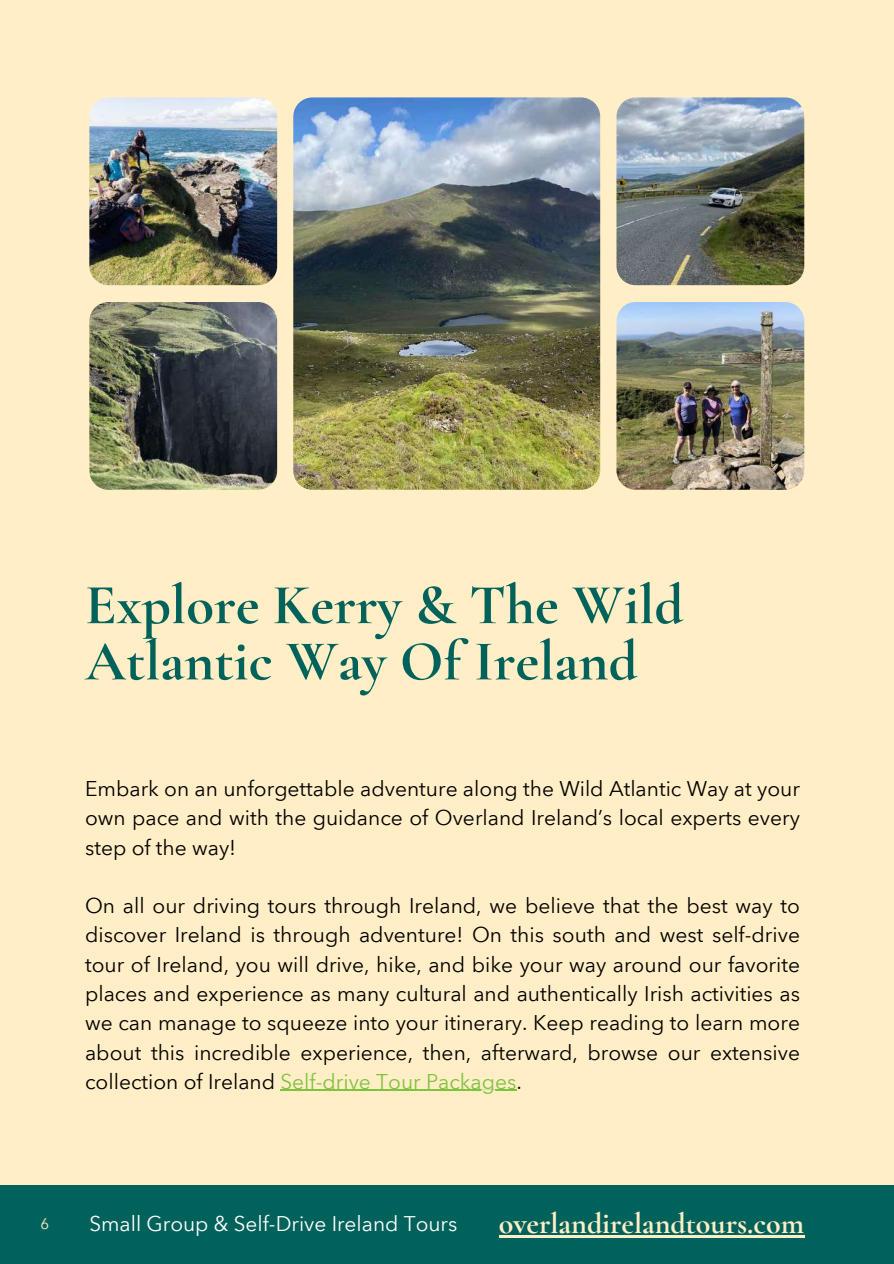
<style>
.page{position:relative;width:894px;height:1264px;background:#fff}
.page>*{position:absolute;margin:0;border:0;box-sizing:border-box;transform-origin:0 0}
.t1{font:700 57px/56.2px "Cormorant Garamond";color:#00625b}
.t2{font:700 30px "Cormorant Garamond";color:#ffeec6}
.t3{font:21px/29.2px "Avenir Next Arabic";color:#000;text-align:justify}
.t4{font:20.85px "Avenir Next Arabic";color:#fff}
.t5{font:15px "Avenir Next Arabic";color:#ffeec6}
.s1{color:#7fc241}
</style>
<div class="page">
<div style="left:0;top:0;width:893px;height:1263px;background:#ffeec6"></div>
<hr style="left:280px;top:1089px;width:236px;height:2px;background:#7fc241">
<div style="left:0;top:1184px;width:893px;height:79px;background:#00625b"></div>
<hr style="left:498px;top:1235px;width:306px;height:2px;background:#ffeec6">
<img style="left:89px;top:97px;width:188px;height:188px;border-radius:19px">
<img style="left:293px;top:97px;width:307px;height:392px">
<img style="left:616px;top:97px;width:188px;height:188px;border-radius:19px">
<img style="left:89px;top:302px;width:188px;height:188px;border-radius:19px">
<img style="left:616px;top:302px;width:188px;height:188px;border-radius:19px">
<h1 class="t1" style="left:85px;top:577px;width:599px">Explore Kerry &amp; The Wild<br>Atlantic Way Of Ireland</h1>
<p class="t3" style="left:85px;top:774px;width:716px">Embark on an unforgettable adventure along the Wild Atlantic Way at your own pace and with the guidance of Overland Ireland’s local experts every step of the way!</p>
<p class="t3" style="left:85px;top:891px;width:716px">On all our driving tours through Ireland, we believe that the best way to discover Ireland is through adventure! On this south and west self-drive tour of Ireland, you will drive, hike, and bike your way around our favorite places and experience as many cultural and authentically Irish activities as we can manage to squeeze into your itinerary. Keep reading to learn more about this incredible experience, then, afterward, browse our extensive collection of Ireland <span class="s1">Self-drive Tour Packages</span>.</p>
<p class="t5" style="left:40px;top:1214px;width:10px">6</p>
<p class="t4" style="left:89px;top:1211px;width:369px">Small Group &amp; Self-Drive Ireland Tours</p>
<h2 class="t2" style="left:498px;top:1205px;width:307px">overlandirelandtours.com</h2>
</div>
